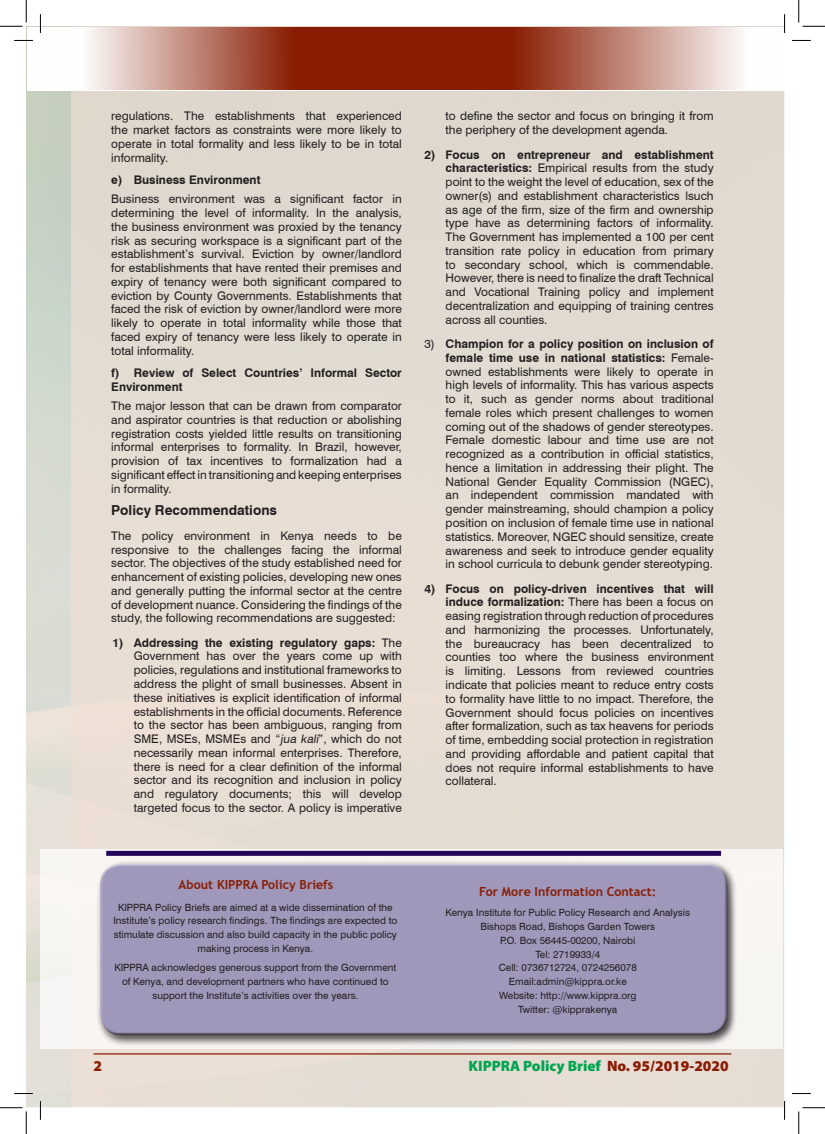
<style>
.page{position:relative;width:825px;height:1134px;background:#fff}
.page>*{position:absolute;margin:0;border:0;box-sizing:border-box;transform-origin:0 0}
.t1{font:900 15px "Myriad Pro";color:#00a54f}
.t2{font:900 15px "Myriad Pro";color:#891c02}
.t3{font:700 13.75px "Swiss 721 BT";color:#231f20}
.t4{font:700 12.5px "Trebuchet MS";color:#891c02}
.t5{font:11.88px/13.8px "Swiss 721 BT";color:#231f20;text-align:justify}
.t6{font:700 11.88px/13.8px "Swiss 721 BT";color:#231f20}
.t7{font:10px/13.8px "Swiss 721 BT";color:#231f20;text-align:center}
.s1{font-weight:700}
.s2{font-style:italic}
.s3{color:#891c02}
</style>
<div class="page">
<div style="left:71px;top:26px;width:714px;height:1081px;background:#e3dcd2"></div>
<hr style="left:94px;top:1053px;width:637px;height:1px;background:#891c02">
<svg style="left:71px;top:89px;width:714px;height:2px"></svg>
<svg style="left:27px;top:27px;width:380px;height:62px"></svg>
<svg style="left:407px;top:27px;width:378px;height:62px;background:#b87869"></svg>
<div style="left:40px;top:848px;width:743px;height:199px;background:#f7f5f2"></div>
<div style="left:97px;top:859px;width:641px;height:186px;background:#231f20;opacity:.75"></div>
<div style="left:99px;top:861px;width:628px;height:165px;background:#fff;opacity:.75"></div>
<div style="left:100px;top:868px;width:629px;height:167px;background:#9f98bb"></div>
<div style="left:106px;top:850px;width:615px;height:5px;background:#230658"></div>
<svg style="left:14px;top:40px;width:19px;height:1px"></svg>
<svg style="left:792px;top:40px;width:19px;height:1px"></svg>
<svg style="left:14px;top:1092px;width:19px;height:2px"></svg>
<svg style="left:792px;top:1093px;width:19px;height:1px"></svg>
<svg style="left:40px;top:14px;width:1px;height:19px"></svg>
<svg style="left:40px;top:1100px;width:1px;height:19px"></svg>
<svg style="left:784px;top:14px;width:1px;height:19px"></svg>
<svg style="left:784px;top:1100px;width:1px;height:19px"></svg>
<svg style="left:0;top:0;width:27px;height:27px"></svg>
<svg style="left:0;top:1107px;width:27px;height:26px"></svg>
<svg style="left:798px;top:0;width:27px;height:27px"></svg>
<svg style="left:798px;top:1107px;width:27px;height:26px"></svg>
<p class="t5" style="left:111px;top:109px;width:292px">regulations. The establishments that experienced the market factors as constraints were more likely to operate in total formality and less likely to be in total informality.</p>
<p class="t6" style="left:111px;top:173px;width:151px">e) Business Environment</p>
<p class="t5" style="left:111px;top:192px;width:292px">Business environment was a significant factor in determining the level of informality. In the analysis, the business environment was proxied by the tenancy risk as securing workspace is a significant part of the establishment’s survival. Eviction by owner/landlord for establishments that have rented their premises and expiry of tenancy were both significant compared to eviction by County Governments. Establishments that faced the risk of eviction by owner/landlord were more likely to operate in total informality while those that faced expiry of tenancy were less likely to operate in total informality.</p>
<p class="t6" style="left:111px;top:366px;width:292px">f) Review of Select Countries’ Informal Sector<br>Environment</p>
<p class="t5" style="left:111px;top:398px;width:292px">The major lesson that can be drawn from comparator and aspirator countries is that reduction or abolishing registration costs yielded little results on transitioning informal enterprises to formality. In Brazil, however, provision of tax incentives to formalization had a significant effect in transitioning and keeping enterprises in formality.</p>
<p class="t3" style="left:111px;top:502px;width:167px">Policy Recommendations</p>
<p class="t5" style="left:111px;top:528px;width:292px">The policy environment in Kenya needs to be responsive to the challenges facing the informal sector. The objectives of the study established need for enhancement of existing policies, developing new ones and generally putting the informal sector at the centre of development nuance. Considering the findings of the study, the following recommendations are suggested:</p>
<p class="t5" style="left:134px;top:635px;width:270px;text-indent:-21px"><span class="s1">1) Addressing the existing regulatory gaps:</span> The Government has over the years come up with policies, regulations and institutional frameworks to address the plight of small businesses. Absent in these initiatives is explicit identification of informal establishments in the official documents. Reference to the sector has been ambiguous, ranging from SME, MSEs, MSMEs and “<span class="s2">jua kali</span>”, which do not necessarily mean informal enterprises. Therefore, there is need for a clear definition of the informal sector and its recognition and inclusion in policy and regulatory documents; this will develop targeted focus to the sector. A policy is imperative</p>
<p class="t5" style="left:446px;top:109px;width:270px">to define the sector and focus on bringing it from the periphery of the development agenda.</p>
<p class="t5" style="left:446px;top:147px;width:270px;text-indent:-21px"><span class="s1">2) Focus on entrepreneur and establishment characteristics:</span> Empirical results from the study point to the weight the level of education, sex of the owner(s) and establishment characteristics lsuch as age of the firm, size of the firm and ownership type have as determining factors of informality.<br>The Government has implemented a 100 per cent transition rate policy in education from primary to secondary school, which is commendable.<br>However, there is need to finalize the draft Technical and Vocational Training policy and implement decentralization and equipping of training centres across all counties.</p>
<p class="t5" style="left:446px;top:336px;width:270px;text-indent:-21px">3) <span class="s1">Champion for a policy position on inclusion of female time use in national statistics:</span> Female&shy;owned establishments were likely to operate in high levels of informality. This has various aspects to it, such as gender norms about traditional female roles which present challenges to women coming out of the shadows of gender stereotypes.<br>Female domestic labour and time use are not recognized as a contribution in official statistics, hence a limitation in addressing their plight. The National Gender Equality Commission (NGEC), an independent commission mandated with gender mainstreaming, should champion a policy position on inclusion of female time use in national statistics. Moreover, NGEC should sensitize, create awareness and seek to introduce gender equality in school curricula to debunk gender stereotyping.</p>
<p class="t5" style="left:446px;top:581px;width:270px;text-indent:-21px"><span class="s1">4) Focus on policy-driven incentives that will induce formalization:</span> There has been a focus on easing registration through reduction of procedures and harmonizing the processes. Unfortunately, the bureaucracy has been decentralized to counties too where the business environment is limiting. Lessons from reviewed countries indicate that policies meant to reduce entry costs to formality have little to no impact. Therefore, the Government should focus policies on incentives after formalization, such as tax heavens for periods of time, embedding social protection in registration and providing affordable and patient capital that does not require informal establishments to have collateral.</p>
<p class="t4" style="left:179px;top:876px;width:156px">About KIPPRA Policy Briefs</p>
<p class="t4" style="left:479px;top:883px;width:179px">For More Information Contact:</p>
<p class="t7" style="left:113px;top:899px;width:286px">KIPPRA Policy Briefs are aimed at a wide dissemination of the Institute’s policy research findings. The findings are expected to stimulate discussion and also build capacity in the public policy making process in Kenya.</p>
<p class="t7" style="left:114px;top:959px;width:284px">KIPPRA acknowledges generous support from the Government of Kenya, and development partners who have continued to support the Institute’s activities over the years.</p>
<p class="t7" style="left:445px;top:905px;width:246px">Kenya Institute for Public Policy Research and Analysis<br>Bishops Road, Bishops Garden Towers<br>P.O. Box 56445-00200, Nairobi<br>Tel: 2719933/4<br>Cell: 0736712724, 0724256078<br>Email:admin@kippra.or.ke<br>Website: http://www.kippra.org<br>Twitter: @kipprakenya</p>
<p class="t2" style="left:94px;top:1055px;width:10px">2</p>
<p class="t1" style="left:468px;top:1055px;width:262px">KIPPRA Policy Brief <span class="s3">No. 95/2019-2020</span></p>
</div>
